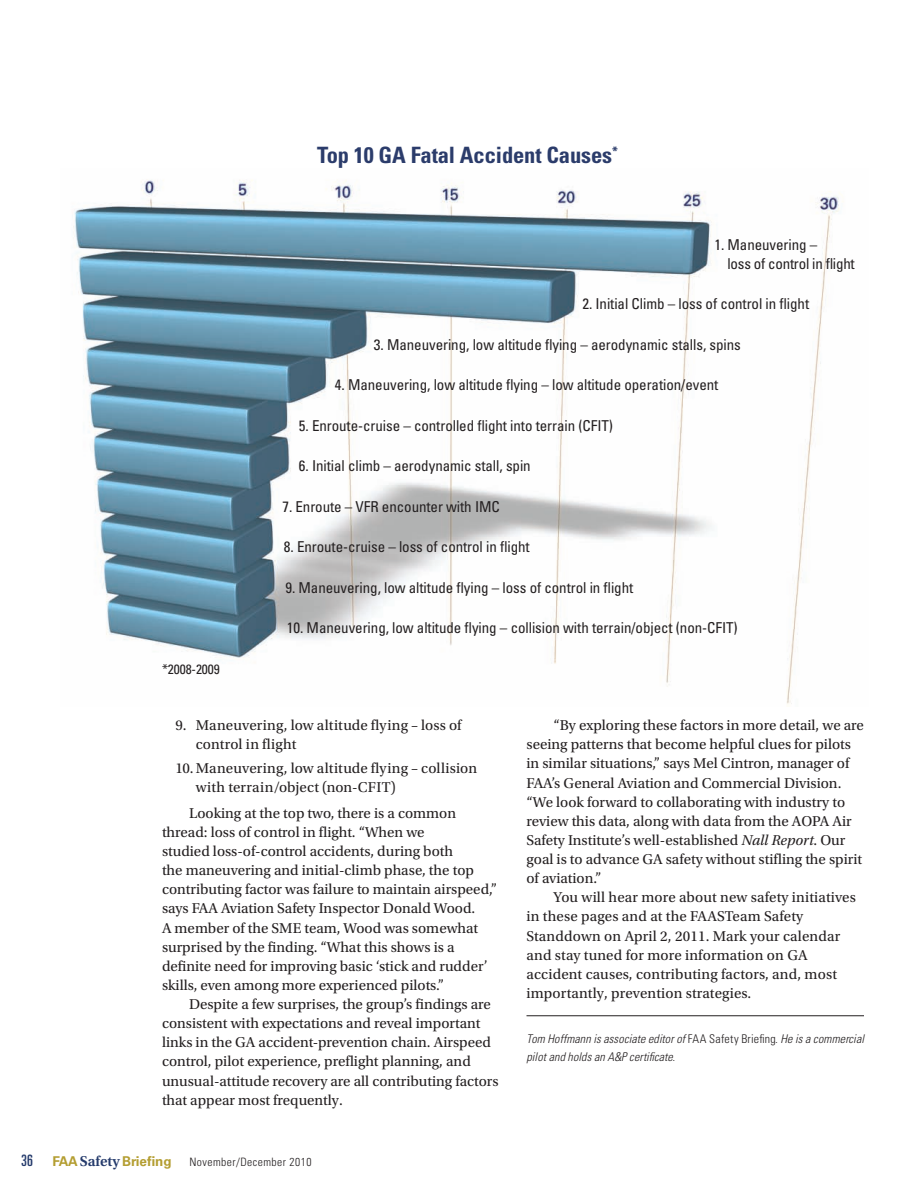
<style>
.page{position:relative;width:918px;height:1188px;background:#fff}
.page>*{position:absolute;margin:0;border:0;box-sizing:border-box;transform-origin:0 0}
.Flight_forum_respons{font:700 condensed 22.5px "Univers LT Std";letter-spacing:-.005em;color:#2b3c6b}
.body1{font:15px/19px "Utopia Std";color:#231f20}
.Flight_forum_respons-2{font:condensed 15px/19.2px "Univers LT Std";letter-spacing:-.005em;color:#231f20}
.last_bullet{font:15px/19.2px "Utopia Std";letter-spacing:.01em;color:#231f20}
.Body_bullet{font:15px/19.2px "Utopia Std";letter-spacing:.005em;color:#231f20}
.t1{font:700 13.5px "Univers LT Std";color:#b49e32}
.Flight_forum_respons-3{font:condensed 13.5px "Univers LT Std";letter-spacing:-.005em;color:#231f20}
.end_of_article_text{font:italic 300 condensed 12px/18px "Univers LT Std";letter-spacing:.01em;color:#231f20}
.t2{font:300 condensed 11.55px "Univers LT Std";letter-spacing:.04em;color:#231f20}
.s1{font-weight:400;font-stretch:ultra-condensed;font-size:15.75px;color:#253b6c}
.s2{font-family:"Utopia Std";font-weight:600;font-size:15px;color:#253b6c}
.s3{font-style:italic}
.s4{font-style:normal}
</style>
<div class="page">
<hr style="left:526px;top:1016px;width:338px;height:1px;background:#231f20">
<img style="left:73px;top:180px;width:770px;height:524px">
<p class="Flight_forum_respons" style="left:317px;top:141px;width:302px">Top 10 GA Fatal Accident Causes<sup>*</sup></p>
<p class="Flight_forum_respons-3" style="left:162px;top:661px;width:59px">*2008-2009</p>
<p class="Flight_forum_respons-2" style="left:728px;top:235px;width:129px;text-indent:-13px">1. Maneuvering –<br>loss of control in flight</p>
<p class="Flight_forum_respons-2" style="left:582px;top:294px;width:228px">2. Initial Climb – loss of control in flight</p>
<p class="Flight_forum_respons-2" style="left:374px;top:335px;width:368px">3. Maneuvering, low altitude flying – aerodynamic stalls, spins</p>
<p class="Flight_forum_respons-2" style="left:335px;top:375px;width:385px">4. Maneuvering, low altitude flying – low altitude operation/event</p>
<p class="Flight_forum_respons-2" style="left:299px;top:416px;width:316px">5. Enroute-cruise – controlled flight into terrain (CFIT)</p>
<p class="Flight_forum_respons-2" style="left:299px;top:456px;width:233px">6. Initial climb – aerodynamic stall, spin</p>
<p class="Flight_forum_respons-2" style="left:282px;top:497px;width:219px">7. Enroute – VFR encounter with IMC</p>
<p class="Flight_forum_respons-2" style="left:284px;top:537px;width:247px">8. Enroute-cruise – loss of control in flight</p>
<p class="Flight_forum_respons-2" style="left:285px;top:578px;width:349px">9. Maneuvering, low altitude flying – loss of control in flight</p>
<p class="Flight_forum_respons-2" style="left:287px;top:618px;width:452px">10. Maneuvering, low altitude flying – collision with terrain/object (non-CFIT)</p>
<p class="Body_bullet" style="left:196px;top:716px;width:267px;text-indent:-20px">9. Maneuvering, low altitude flying – loss of control in flight</p>
<p class="last_bullet" style="left:196px;top:759px;width:283px;text-indent:-20px">10.Maneuvering, low altitude flying – collision with terrain/object (non-CFIT)</p>
<p class="body1" style="left:162px;top:804px;width:337px;text-indent:27px">Looking at the top two, there is a common thread: loss of control in flight. “When we<br>studied loss-of-control accidents, during both<br>the maneuvering and initial-climb phase, the top contributing factor was failure to maintain airspeed,” says FAA Aviation Safety Inspector Donald Wood.<br>A member of the SME team, Wood was somewhat surprised by the finding. “What this shows is a definite need for improving basic ‘stick and rudder’ skills, even among more experienced pilots.”</p>
<p class="body1" style="left:162px;top:995px;width:338px;text-indent:27px">Despite a few surprises, the group’s findings are consistent with expectations and reveal important links in the GA accident-prevention chain. Airspeed control, pilot experience, preflight planning, and unusual-attitude recovery are all contributing factors that appear most frequently.</p>
<p class="t1" style="left:21px;top:1153px;width:152px"><span class="s1">36</span> FAA <span class="s2">Safety</span> Briefing</p>
<p class="t2" style="left:189px;top:1155px;width:124px">November/December 2010</p>
<p class="body1" style="left:526px;top:716px;width:339px;text-indent:27px">“By exploring these factors in more detail, we are seeing patterns that become helpful clues for pilots in similar situations,” says Mel Cintron, manager of FAA’s General Aviation and Commercial Division. “We look forward to collaborating with industry to review this data, along with data from the AOPA Air Safety Institute’s well-established <span class="s3">Nall Report</span>. Our goal is to advance GA safety without stifling the spirit of aviation.”</p>
<p class="body1" style="left:526px;top:888px;width:331px;text-indent:27px">You will hear more about new safety initiatives in these pages and at the FAASTeam Safety Standdown on April 2, 2011. Mark your calendar and stay tuned for more information on GA accident causes, contributing factors, and, most importantly, prevention strategies.</p>
<p class="end_of_article_text" style="left:526px;top:1030px;width:339px">Tom Hoffmann is associate editor of <span class="s4">FAA Safety Briefing</span>. He is a commercial pilot and holds an A&amp;P certificate.</p>
</div>
